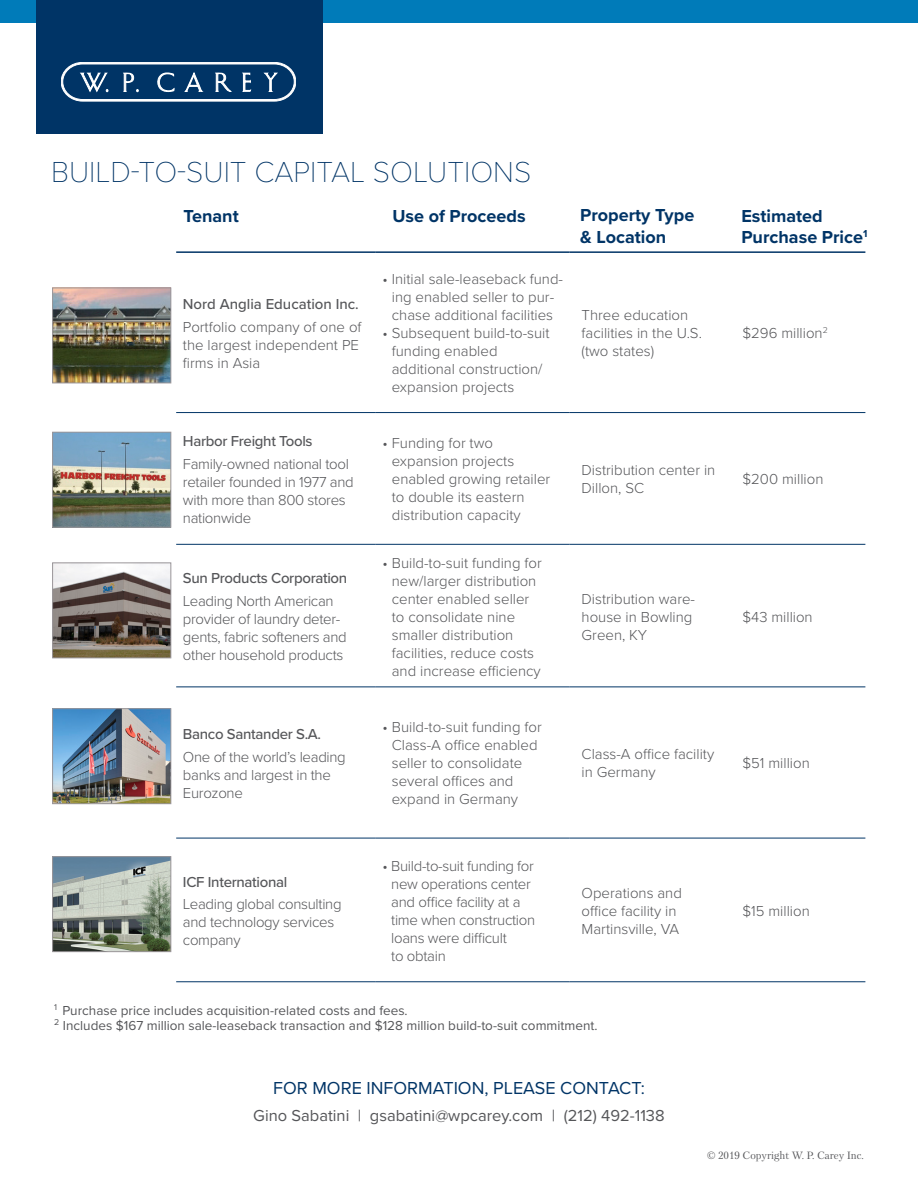
<style>
.page{position:relative;width:918px;height:1188px;background:#fff}
.page>*{position:absolute;margin:0;border:0;box-sizing:border-box;transform-origin:0 0}
.t1{font:100 30px "Proxima Nova T";color:#003466}
.t2{font:700 18px/21px "Proxima Nova";color:#003466}
.t3{font:18px "Proxima Nova";color:#003466}
.t4{font:16.5px "Proxima Nova";color:#555659}
.t5{font:300 15px/18px "Proxima Nova";color:#555659}
.t6{font:300 15px/18px "Proxima Nova";letter-spacing:-.02em;color:#555659}
.t7{font:500 15px/22.5px "Proxima Nova";letter-spacing:-.02em;color:#555659}
.t8{font:500 15px/22.5px "Proxima Nova";color:#555659}
.t9{font:13.5px/15px "Proxima Nova";color:#555659}
.Footnote_Source{font:10.5px "Petersburg";color:#555659}
.s1{font-weight:300}
.s2{font-weight:500}
</style>
<div class="page">
<hr style="left:176px;top:412px;width:200px;height:1px;background:#003466">
<hr style="left:376px;top:412px;width:194px;height:1px;background:#003466">
<hr style="left:570px;top:412px;width:159px;height:1px;background:#003466">
<hr style="left:729px;top:412px;width:136px;height:1px;background:#003466">
<hr style="left:176px;top:544px;width:200px;height:1px;background:#003466">
<hr style="left:376px;top:544px;width:194px;height:1px;background:#003466">
<hr style="left:570px;top:544px;width:159px;height:1px;background:#003466">
<hr style="left:729px;top:544px;width:136px;height:1px;background:#003466">
<hr style="left:176px;top:687px;width:200px;height:1px;background:#003466">
<hr style="left:376px;top:687px;width:194px;height:1px;background:#003466">
<hr style="left:570px;top:687px;width:159px;height:1px;background:#003466">
<hr style="left:729px;top:687px;width:136px;height:1px;background:#003466">
<hr style="left:176px;top:838px;width:200px;height:1px;background:#003466">
<hr style="left:376px;top:838px;width:194px;height:1px;background:#003466">
<hr style="left:570px;top:838px;width:159px;height:1px;background:#003466">
<hr style="left:729px;top:838px;width:136px;height:1px;background:#003466">
<hr style="left:176px;top:981px;width:200px;height:1px;background:#003466">
<hr style="left:376px;top:981px;width:194px;height:1px;background:#003466">
<hr style="left:570px;top:981px;width:159px;height:1px;background:#003466">
<hr style="left:729px;top:981px;width:136px;height:1px;background:#003466">
<hr style="left:176px;top:251px;width:200px;height:2px;background:#003466">
<hr style="left:376px;top:251px;width:194px;height:2px;background:#003466">
<hr style="left:570px;top:251px;width:159px;height:2px;background:#003466">
<hr style="left:729px;top:251px;width:136px;height:2px;background:#003466">
<img style="left:54px;top:565px;width:115px;height:91px">
<div style="left:52px;top:563px;width:119px;height:95px;border:1px solid #9a9699"></div>
<img style="left:54px;top:710px;width:115px;height:92px">
<div style="left:52px;top:708px;width:119px;height:96px;border:1px solid #9a9699"></div>
<img style="left:54px;top:858px;width:115px;height:92px">
<div style="left:52px;top:856px;width:119px;height:96px;border:1px solid #9a9699"></div>
<img style="left:54px;top:290px;width:115px;height:91px">
<div style="left:52px;top:288px;width:119px;height:95px;border:1px solid #9a9699"></div>
<img style="left:54px;top:434px;width:115px;height:91px">
<div style="left:52px;top:432px;width:119px;height:95px;border:1px solid #9a9699"></div>
<div style="left:0;top:0;width:918px;height:23px;background:#007bb9"></div>
<div style="left:36px;top:0;width:286px;height:133px;background:#003466"></div>
<svg style="left:61px;top:62px;width:235px;height:39px"></svg>
<p class="t1" style="left:51px;top:149px;width:482px">BUILD-TO-SUIT CAPITAL SOLUTIONS</p>
<p class="t2" style="left:580px;top:204px;width:116px;line-height:21.6px">Property Type &amp; Location</p>
<p class="t2" style="left:183px;top:205px;width:57px">Tenant</p>
<p class="t2" style="left:392px;top:205px;width:135px">Use of Proceeds</p>
<p class="t2" style="left:741px;top:205px;width:127px">Estimated<br>Purchase Price<sup>1</sup></p>
<p class="t8" style="left:183px;top:292px;width:180px">Nord Anglia Education Inc.<br><span class="s1">Portfolio company of one of</span></p>
<p class="t5" style="left:183px;top:335px;width:178px">the largest independent PE firms in Asia</p>
<p class="t6" style="left:183px;top:429px;width:168px;line-height:22.5px"><span class="s2">Harbor Freight Tools<br></span>Family-owned national tool</p>
<p class="t6" style="left:183px;top:472px;width:172px">retailer founded in 1977 and with more than 800 stores nationwide</p>
<p class="t7" style="left:183px;top:566px;width:166px">Sun Products Corporation<br><span class="s1">Leading North American</span></p>
<p class="t6" style="left:183px;top:609px;width:165px">provider of laundry deter&shy;gents, fabric softeners and other household products</p>
<p class="t7" style="left:183px;top:722px;width:140px">Banco Santander S.A.</p>
<p class="t6" style="left:183px;top:747px;width:164px">One of the world’s leading banks and largest in the<br>Eurozone</p>
<p class="t7" style="left:183px;top:870px;width:106px">ICF International</p>
<p class="t6" style="left:183px;top:894px;width:160px">Leading global consulting and technology services company</p>
<p class="t5" style="left:383px;top:270px;width:182px;text-align:center">• Initial sale-leaseback fund&shy;ing enabled seller to pur&shy;chase additional facilities</p>
<p class="t5" style="left:392px;top:324px;width:159px;text-indent:-9px">• Subsequent build-to-suit funding enabled additional construction/ expansion projects</p>
<p class="t5" style="left:392px;top:434px;width:160px;text-indent:-9px">• Funding for two expansion projects enabled growing retailer to double its eastern distribution capacity</p>
<p class="t5" style="left:392px;top:553px;width:151px;text-indent:-9px">• Build-to-suit funding for new/larger distribution center enabled seller to consolidate nine smaller distribution facilities, reduce costs and increase efficiency</p>
<p class="t5" style="left:392px;top:718px;width:151px;text-indent:-9px">• Build-to-suit funding for<br>Class-A office enabled seller to consolidate several offices and expand in Germany</p>
<p class="t5" style="left:582px;top:306px;width:122px">Three education facilities in the U.S. (two states)</p>
<p class="t5" style="left:742px;top:324px;width:87px">$296 million<sup>2</sup></p>
<p class="t5" style="left:582px;top:461px;width:135px">Distribution center in<br>Dillon, SC</p>
<p class="t5" style="left:742px;top:470px;width:82px">$200 million</p>
<p class="t5" style="left:582px;top:589px;width:115px">Distribution ware&shy;house in Bowling<br>Green, KY</p>
<p class="t5" style="left:742px;top:607px;width:72px">$43 million</p>
<p class="t5" style="left:582px;top:745px;width:134px">Class-A office facility in Germany</p>
<p class="t5" style="left:742px;top:754px;width:69px">$51 million</p>
<p class="t6" style="left:391px;top:856px;width:145px;text-indent:-9px">• Build-to-suit funding for new operations center and office facility at a time when construction loans were difficult<br>to obtain</p>
<p class="t5" style="left:582px;top:883px;width:102px">Operations and office facility in<br>Martinsville, VA</p>
<p class="t5" style="left:742px;top:901px;width:69px">$15 million</p>
<p class="t9" style="left:54px;top:1003px;width:545px"><sup>1</sup> Purchase price includes acquisition-related costs and fees.<br><sup>2</sup> Includes $167 million sale-leaseback transaction and $128 million build-to-suit commitment.</p>
<p class="t3" style="left:273px;top:1075px;width:373px">FOR MORE INFORMATION, PLEASE CONTACT:</p>
<p class="t4" style="left:253px;top:1103px;width:413px">Gino Sabatini | gsabatini@wpcarey.com | (212) 492-1138</p>
<p class="Footnote_Source" style="left:707px;top:1148px;width:158px">© 2019 Copyright W. P. Carey Inc.</p>
</div>
